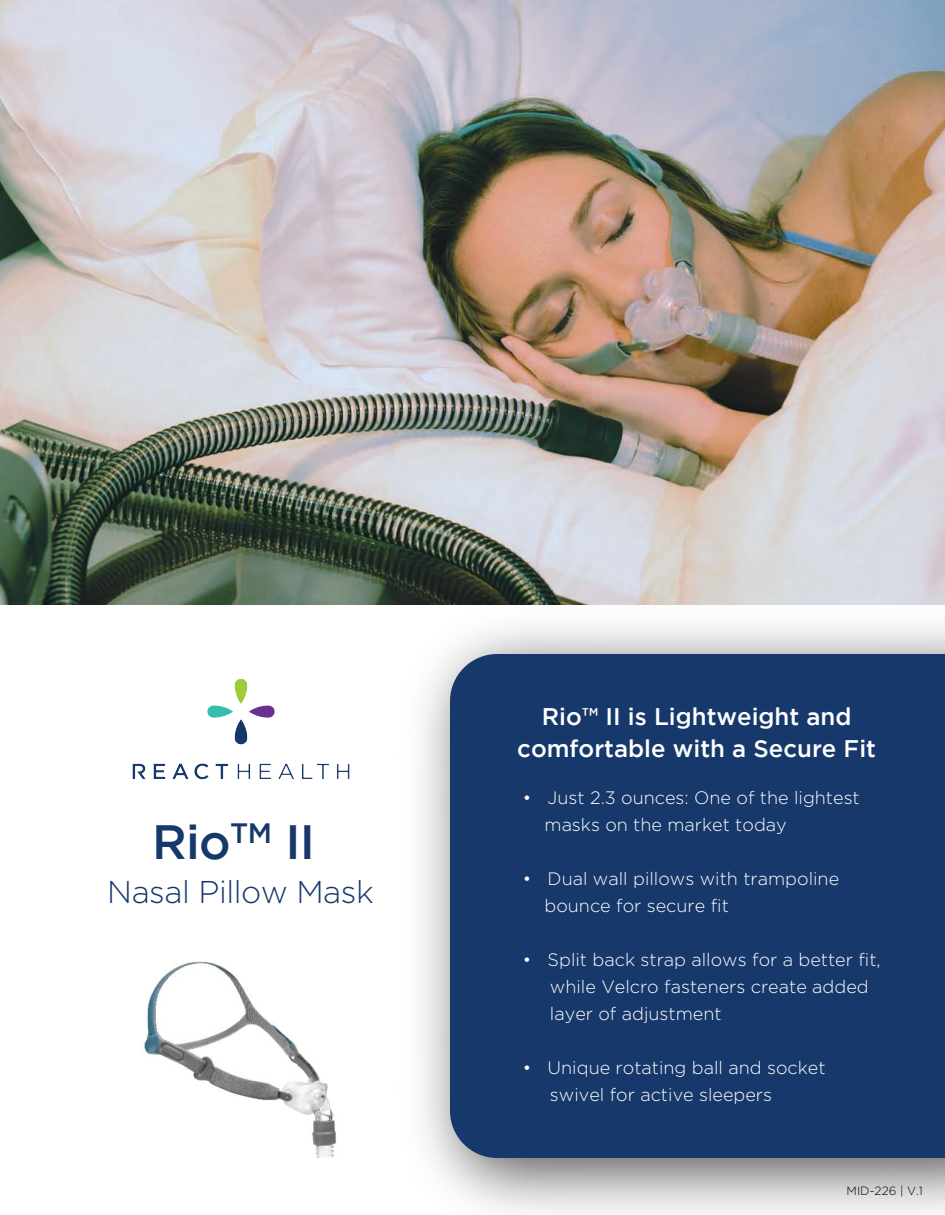
<style>
.page{position:relative;width:945px;height:1215px;background:#fff}
.page>*{position:absolute;margin:0;border:0;box-sizing:border-box;transform-origin:0 0}
.t1{font:500 48px "Gotham";color:#16386a}
.t2{font:300 31.5px "Gotham";letter-spacing:-.015em;color:#16386a}
.t3{font:500 24px/31.5px "Gotham";color:#fff;text-align:center}
.t4{font:300 18px/27px "Gotham";color:#fff}
.t5{font:300 12px "Gotham";color:#000}
</style>
<div class="page">
<img style="left:382px;top:604px;width:563px;height:610px">
<div style="left:450px;top:654px;width:495px;height:504px;background:#17386a"></div>
<img style="left:144px;top:961px;width:193px;height:197px">
<img style="left:0;top:0;width:945px;height:604px">
<img style="left:132px;top:678px;width:218px;height:102px">
<h1 class="t1" style="left:152px;top:815px;width:164px">Rio<sup>TM</sup> II</h1>
<h2 class="t2" style="left:107px;top:875px;width:268px">Nasal Pillow Mask</h2>
<h3 class="t3" style="left:517px;top:701px;width:360px">Rio™ II is Lightweight and comfortable with a Secure Fit</h3>
<p class="t4" style="left:545px;top:784px;width:317px;text-indent:-22px">• Just 2.3 ounces: One of the lightest masks on the market today</p>
<p class="t4" style="left:545px;top:865px;width:296px;text-indent:-22px">• Dual wall pillows with trampoline bounce for secure fit</p>
<p class="t4" style="left:550px;top:946px;width:332px;text-indent:-27px">• Split back strap allows for a better fit, while Velcro fasteners create added layer of adjustment</p>
<p class="t4" style="left:550px;top:1054px;width:277px;text-indent:-27px">• Unique rotating ball and socket swivel for active sleepers</p>
<p class="t5" style="left:847px;top:1184px;width:78px">MID-226 | V.1</p>
</div>
